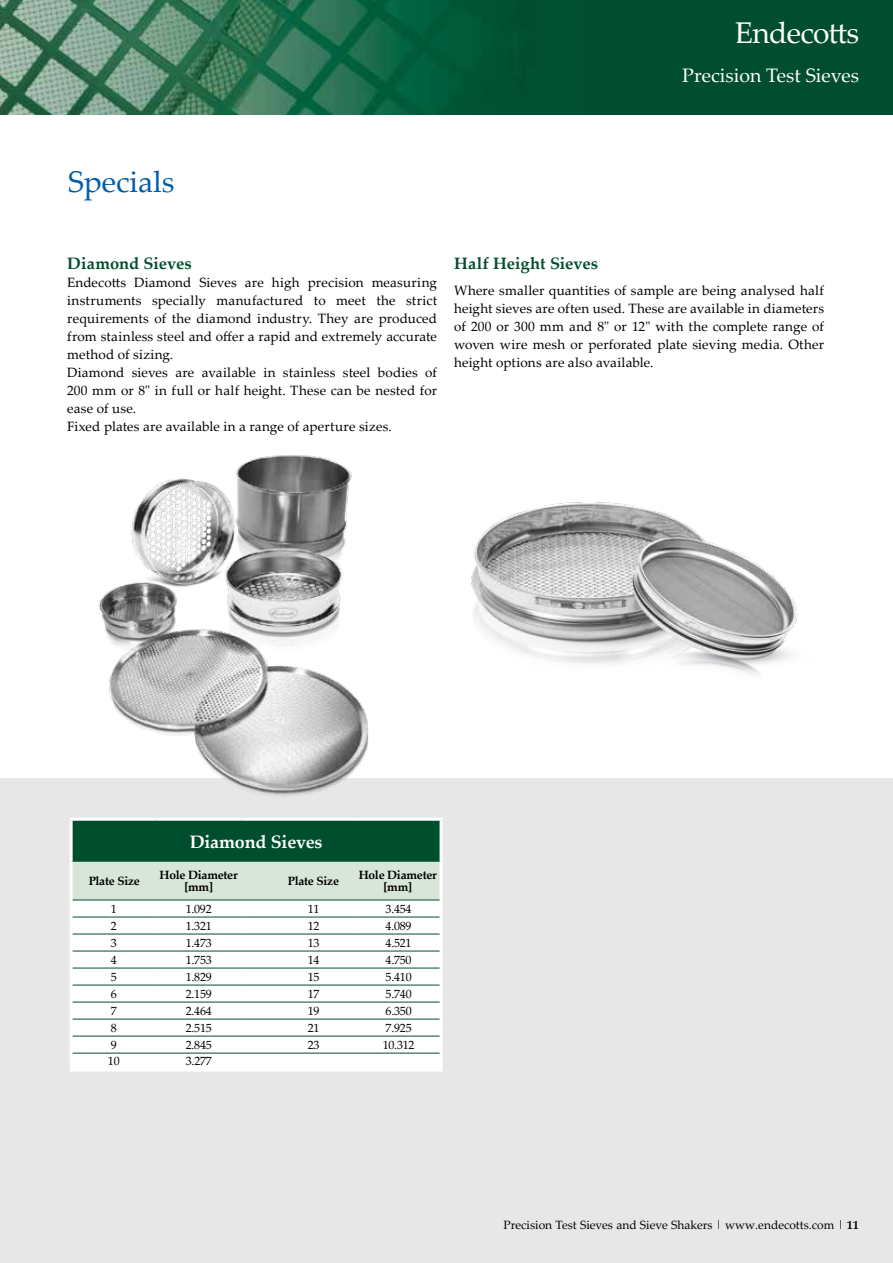
<style>
.page{position:relative;width:893px;height:1263px;background:#fff}
.page>*{position:absolute;margin:0;border:0;box-sizing:border-box;transform-origin:0 0}
.t1{font:30px "Palatino Linotype";letter-spacing:-.025em;color:#fff}
.t2{font:30px "Palatino Linotype";color:#005da9}
.t3{font:19.5px "Palatino Linotype";color:#fff}
.t4{font:700 18px "Palatino Linotype";letter-spacing:-.01em;color:#fff}
.t5{font:700 16.5px "Palatino Linotype";letter-spacing:.005em;color:#004e2d}
.t6{font:13.5px/18px "Palatino Linotype";letter-spacing:.01em;color:#000}
.t7{font:12px "Palatino Linotype";letter-spacing:-.02em;color:#000}
.t8{font:12px "Palatino Linotype";color:#000}
.t9{font:700 12px/12px "Palatino Linotype";letter-spacing:-.02em;color:#000;text-align:center}
.s1{font-weight:700}
</style>
<div class="page">
<div style="left:2px;top:778px;width:891px;height:485px;background:#e7e7e7"></div>
<hr style="left:0;top:778px;width:1px;height:485px;background:#e7e7e7">
<img style="left:0;top:0;width:893px;height:115px">
<img style="left:471px;top:502px;width:327px;height:172px">
<img style="left:98px;top:455px;width:271px;height:341px">
<div style="left:71px;top:819px;width:370px;height:43px;background:#004e2d"></div>
<div style="left:73px;top:862px;width:367px;height:38px;background:#d7e6d9"></div>
<div style="left:73px;top:901px;width:367px;height:16px;background:#fff"></div>
<div style="left:73px;top:918px;width:367px;height:150px;background:#fff"></div>
<hr style="left:70px;top:818px;width:86px;height:3px;background:#fff">
<hr style="left:70px;top:821px;width:3px;height:41px;background:#fff">
<hr style="left:156px;top:818px;width:85px;height:3px;background:#fff">
<hr style="left:241px;top:818px;width:30px;height:3px;background:#fff">
<hr style="left:271px;top:818px;width:85px;height:3px;background:#fff">
<hr style="left:356px;top:818px;width:87px;height:3px;background:#fff">
<hr style="left:440px;top:821px;width:3px;height:41px;background:#fff">
<hr style="left:70px;top:862px;width:3px;height:38px;background:#fff">
<hr style="left:440px;top:862px;width:3px;height:38px;background:#fff">
<hr style="left:70px;top:900px;width:3px;height:17px;background:#fff">
<hr style="left:440px;top:900px;width:3px;height:17px;background:#fff">
<hr style="left:70px;top:917px;width:3px;height:17px;background:#fff">
<hr style="left:440px;top:917px;width:3px;height:17px;background:#fff">
<hr style="left:70px;top:934px;width:3px;height:17px;background:#fff">
<hr style="left:440px;top:934px;width:3px;height:17px;background:#fff">
<hr style="left:70px;top:951px;width:3px;height:17px;background:#fff">
<hr style="left:440px;top:951px;width:3px;height:17px;background:#fff">
<hr style="left:70px;top:968px;width:3px;height:17px;background:#fff">
<hr style="left:440px;top:968px;width:3px;height:17px;background:#fff">
<hr style="left:70px;top:985px;width:3px;height:17px;background:#fff">
<hr style="left:440px;top:985px;width:3px;height:17px;background:#fff">
<hr style="left:70px;top:1002px;width:3px;height:17px;background:#fff">
<hr style="left:440px;top:1002px;width:3px;height:17px;background:#fff">
<hr style="left:70px;top:1019px;width:3px;height:17px;background:#fff">
<hr style="left:440px;top:1019px;width:3px;height:17px;background:#fff">
<hr style="left:70px;top:1036px;width:3px;height:17px;background:#fff">
<hr style="left:440px;top:1036px;width:3px;height:17px;background:#fff">
<hr style="left:70px;top:1053px;width:3px;height:15px;background:#fff">
<hr style="left:440px;top:1053px;width:3px;height:15px;background:#fff">
<hr style="left:70px;top:1068px;width:86px;height:3px;background:#fff">
<hr style="left:156px;top:1068px;width:85px;height:3px;background:#fff">
<hr style="left:241px;top:1068px;width:30px;height:3px;background:#fff">
<hr style="left:271px;top:1068px;width:85px;height:3px;background:#fff">
<hr style="left:356px;top:1068px;width:87px;height:3px;background:#fff">
<hr style="left:73px;top:900px;width:83px;height:1px;background:#004e2d">
<hr style="left:156px;top:900px;width:85px;height:1px;background:#004e2d">
<hr style="left:241px;top:900px;width:30px;height:1px;background:#004e2d">
<hr style="left:271px;top:900px;width:85px;height:1px;background:#004e2d">
<hr style="left:356px;top:900px;width:84px;height:1px;background:#004e2d">
<hr style="left:73px;top:917px;width:83px;height:1px;background:#004e2d">
<hr style="left:156px;top:917px;width:85px;height:1px;background:#004e2d">
<hr style="left:241px;top:917px;width:30px;height:1px;background:#004e2d">
<hr style="left:271px;top:917px;width:85px;height:1px;background:#004e2d">
<hr style="left:356px;top:917px;width:84px;height:1px;background:#004e2d">
<hr style="left:73px;top:934px;width:83px;height:1px;background:#004e2d">
<hr style="left:156px;top:934px;width:85px;height:1px;background:#004e2d">
<hr style="left:241px;top:934px;width:30px;height:1px;background:#004e2d">
<hr style="left:271px;top:934px;width:85px;height:1px;background:#004e2d">
<hr style="left:356px;top:934px;width:84px;height:1px;background:#004e2d">
<hr style="left:73px;top:951px;width:83px;height:1px;background:#004e2d">
<hr style="left:156px;top:951px;width:85px;height:1px;background:#004e2d">
<hr style="left:241px;top:951px;width:30px;height:1px;background:#004e2d">
<hr style="left:271px;top:951px;width:85px;height:1px;background:#004e2d">
<hr style="left:356px;top:951px;width:84px;height:1px;background:#004e2d">
<hr style="left:73px;top:968px;width:83px;height:1px;background:#004e2d">
<hr style="left:156px;top:968px;width:85px;height:1px;background:#004e2d">
<hr style="left:241px;top:968px;width:30px;height:1px;background:#004e2d">
<hr style="left:271px;top:968px;width:85px;height:1px;background:#004e2d">
<hr style="left:356px;top:968px;width:84px;height:1px;background:#004e2d">
<hr style="left:73px;top:985px;width:83px;height:1px;background:#004e2d">
<hr style="left:156px;top:985px;width:85px;height:1px;background:#004e2d">
<hr style="left:241px;top:985px;width:30px;height:1px;background:#004e2d">
<hr style="left:271px;top:985px;width:85px;height:1px;background:#004e2d">
<hr style="left:356px;top:985px;width:84px;height:1px;background:#004e2d">
<hr style="left:73px;top:1002px;width:83px;height:1px;background:#004e2d">
<hr style="left:156px;top:1002px;width:85px;height:1px;background:#004e2d">
<hr style="left:241px;top:1002px;width:30px;height:1px;background:#004e2d">
<hr style="left:271px;top:1002px;width:85px;height:1px;background:#004e2d">
<hr style="left:356px;top:1002px;width:84px;height:1px;background:#004e2d">
<hr style="left:73px;top:1019px;width:83px;height:1px;background:#004e2d">
<hr style="left:156px;top:1019px;width:85px;height:1px;background:#004e2d">
<hr style="left:241px;top:1019px;width:30px;height:1px;background:#004e2d">
<hr style="left:271px;top:1019px;width:85px;height:1px;background:#004e2d">
<hr style="left:356px;top:1019px;width:84px;height:1px;background:#004e2d">
<hr style="left:73px;top:1036px;width:83px;height:1px;background:#004e2d">
<hr style="left:156px;top:1036px;width:85px;height:1px;background:#004e2d">
<hr style="left:241px;top:1036px;width:30px;height:1px;background:#004e2d">
<hr style="left:271px;top:1036px;width:85px;height:1px;background:#004e2d">
<hr style="left:356px;top:1036px;width:84px;height:1px;background:#004e2d">
<hr style="left:73px;top:1053px;width:83px;height:1px;background:#004e2d">
<hr style="left:156px;top:1053px;width:85px;height:1px;background:#004e2d">
<hr style="left:241px;top:1053px;width:30px;height:1px;background:#004e2d">
<hr style="left:271px;top:1053px;width:85px;height:1px;background:#004e2d">
<hr style="left:356px;top:1053px;width:84px;height:1px;background:#004e2d">
<h1 class="t1" style="left:735px;top:12px;width:126px">Endecotts</h1>
<h2 class="t3" style="left:682px;top:62px;width:178px">Precision Test Sieves</h2>
<h1 class="t2" style="left:68px;top:161px;width:108px">Specials</h1>
<p class="t5" style="left:67px;top:252px;width:126px">Diamond Sieves</p>
<p class="t6" style="left:67px;top:273px;width:371px">Endecotts Diamond Sieves are high precision measuring instruments specially manufactured to meet the strict requirements of the diamond industry. They are produced from stainless steel and offer a rapid and extremely accurate method of sizing.<br>Diamond sieves are available in stainless steel bodies of 200 mm or 8" in full or half height. These can be nested for ease of use.<br>Fixed plates are available in a range of aperture sizes.</p>
<p class="t5" style="left:454px;top:252px;width:146px">Half Height Sieves</p>
<p class="t6" style="left:454px;top:281px;width:371px;text-align:justify">Where smaller quantities of sample are being analysed half height sieves are often used. These are available in diameters of 200 or 300 mm and 8" or 12" with the complete range of woven wire mesh or perforated plate sieving media. Other height options are also available.</p>
<h3 class="t4" style="left:190px;top:829px;width:134px">Diamond Sieves</h3>
<p class="t9" style="left:89px;top:874px;width:53px">Plate Size</p>
<p class="t9" style="left:160px;top:868px;width:80px">Hole Diameter [mm]</p>
<p class="t9" style="left:288px;top:874px;width:53px">Plate Size</p>
<p class="t9" style="left:359px;top:868px;width:80px">Hole Diameter [mm]</p>
<p class="t7" style="left:111px;top:900px;width:7px">1</p>
<p class="t7" style="left:186px;top:900px;width:28px">1.092</p>
<p class="t7" style="left:308px;top:900px;width:13px">11</p>
<p class="t7" style="left:386px;top:900px;width:28px">3.454</p>
<p class="t7" style="left:111px;top:917px;width:7px">2</p>
<p class="t7" style="left:186px;top:917px;width:28px">1.321</p>
<p class="t7" style="left:308px;top:917px;width:13px">12</p>
<p class="t7" style="left:386px;top:917px;width:28px">4.089</p>
<p class="t7" style="left:111px;top:934px;width:7px">3</p>
<p class="t7" style="left:186px;top:934px;width:28px">1.473</p>
<p class="t7" style="left:308px;top:934px;width:13px">13</p>
<p class="t7" style="left:386px;top:934px;width:28px">4.521</p>
<p class="t7" style="left:111px;top:951px;width:7px">4</p>
<p class="t7" style="left:186px;top:951px;width:28px">1.753</p>
<p class="t7" style="left:308px;top:951px;width:13px">14</p>
<p class="t7" style="left:386px;top:951px;width:28px">4.750</p>
<p class="t7" style="left:111px;top:968px;width:7px">5</p>
<p class="t7" style="left:186px;top:968px;width:28px">1.829</p>
<p class="t7" style="left:308px;top:968px;width:13px">15</p>
<p class="t7" style="left:386px;top:968px;width:28px">5.410</p>
<p class="t7" style="left:111px;top:985px;width:7px">6</p>
<p class="t7" style="left:186px;top:985px;width:28px">2.159</p>
<p class="t7" style="left:308px;top:985px;width:13px">17</p>
<p class="t7" style="left:386px;top:985px;width:28px">5.740</p>
<p class="t7" style="left:111px;top:1002px;width:7px">7</p>
<p class="t7" style="left:186px;top:1002px;width:28px">2.464</p>
<p class="t7" style="left:308px;top:1002px;width:13px">19</p>
<p class="t7" style="left:386px;top:1002px;width:28px">6.350</p>
<p class="t7" style="left:111px;top:1019px;width:7px">8</p>
<p class="t7" style="left:186px;top:1019px;width:28px">2.515</p>
<p class="t7" style="left:308px;top:1019px;width:13px">21</p>
<p class="t7" style="left:386px;top:1019px;width:28px">7.925</p>
<p class="t7" style="left:111px;top:1036px;width:7px">9</p>
<p class="t7" style="left:186px;top:1036px;width:28px">2.845</p>
<p class="t7" style="left:308px;top:1036px;width:13px">23</p>
<p class="t7" style="left:383px;top:1036px;width:33px">10.312</p>
<p class="t7" style="left:108px;top:1053px;width:13px">10</p>
<p class="t7" style="left:186px;top:1053px;width:28px">3.277</p>
<p class="t8" style="left:504px;top:1216px;width:357px">Precision Test Sieves and Sieve Shakers | www.endecotts.com | <span class="s1">11</span></p>
</div>
